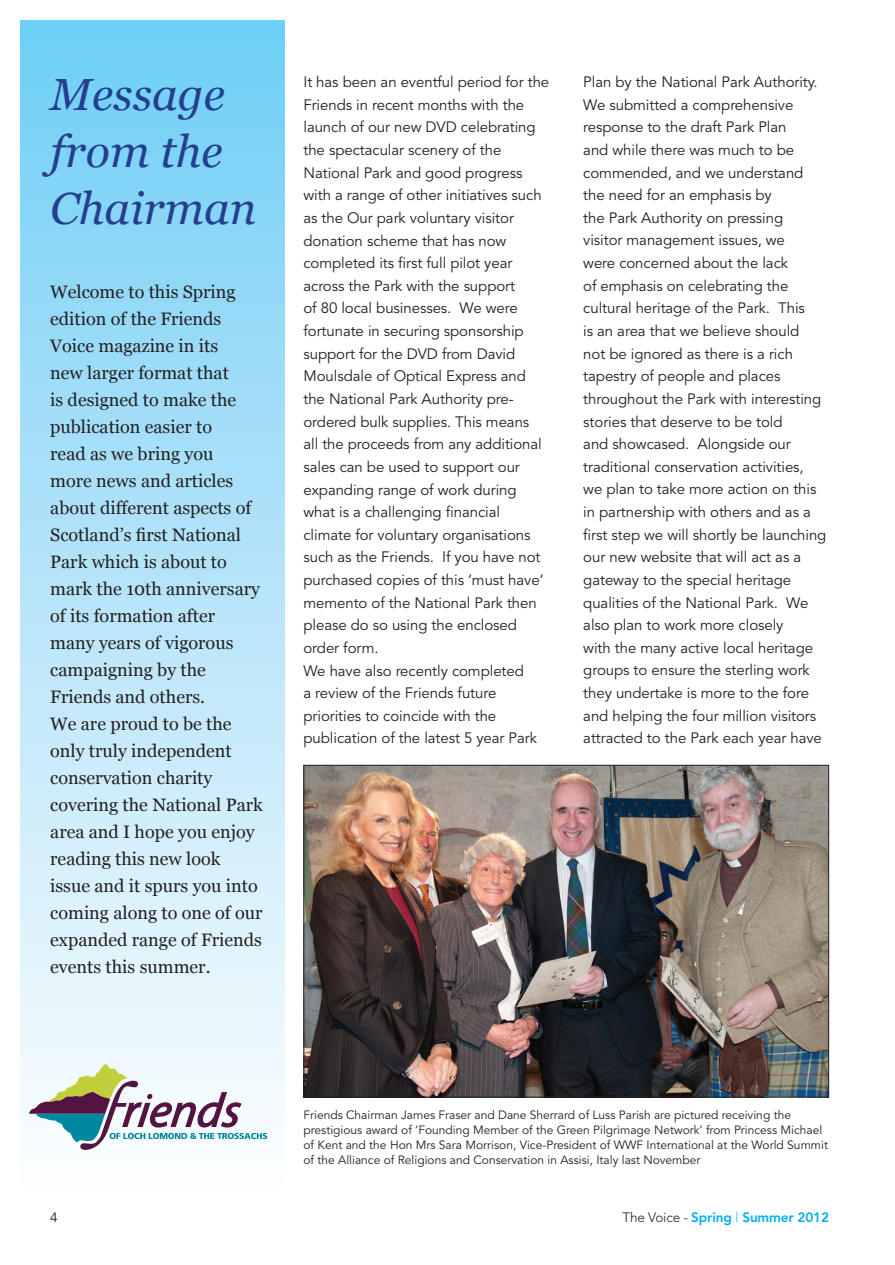
<style>
.page{position:relative;width:895px;height:1265px;background:#fff}
.page>*{position:absolute;margin:0;border:0;box-sizing:border-box;transform-origin:0 0}
.t1{font:italic 45px/57px "Georgia";color:#253f8e}
.t2{font:18px/27px "Georgia";color:#231f20}
.t3{font:15px/22.6px "Avenir";letter-spacing:-.005em;color:#231f20}
.t4{font:800 13.5px "Avenir";letter-spacing:-.01em;color:#00aeef}
.t5{font:13.5px "Avenir";color:#231f20}
.t6{font:12px/15px "Avenir";color:#231f20}
.s1{font-weight:300;color:#231f20}
.s2{font-weight:300}
</style>
<div class="page">
<div style="left:20px;top:20px;width:264px;height:1178px;background:linear-gradient(to bottom,#70cef5,#fffefe)"></div>
<img style="left:305px;top:767px;width:521px;height:328px">
<svg style="left:29px;top:1063px;width:238px;height:87px"></svg>
<h1 class="t1" style="left:50px;top:66px;width:208px">Message from the<br>Chairman</h1>
<p class="t2" style="left:50px;top:278px;width:214px">Welcome to this Spring edition of the Friends<br>Voice magazine in its<br>new larger format that<br>is designed to make the publication easier to<br>read as we bring you<br>more news and articles about different aspects of<br>Scotland’s first National<br>Park which is about to mark the 10th anniversary of its formation after many years of vigorous campaigning by the<br>Friends and others.<br>We are proud to be the only truly independent conservation charity covering the National Park area and I hope you enjoy reading this new look issue and it spurs you into coming along to one of our expanded range of Friends events this summer.</p>
<p class="t3" style="left:303px;top:71px;width:247px">It has been an eventful period for the<br>Friends in recent months with the launch of our new DVD celebrating the spectacular scenery of the<br>National Park and good progress with a range of other initiatives such as the Our park voluntary visitor donation scheme that has now completed its first full pilot year across the Park with the support<br>of 80 local businesses. We were fortunate in securing sponsorship support for the DVD from David<br>Moulsdale of Optical Express and the National Park Authority pre&shy;ordered bulk supplies. This means<br>all the proceeds from any additional sales can be used to support our expanding range of work during what is a challenging financial climate for voluntary organisations such as the Friends. If you have not purchased copies of this ‘must have’ memento of the National Park then please do so using the enclosed order form.<br>We have also recently completed<br>a review of the Friends future priorities to coincide with the publication of the latest 5 year Park</p>
<p class="t3" style="left:583px;top:71px;width:244px">Plan by the National Park Authority.<br>We submitted a comprehensive response to the draft Park Plan<br>and while there was much to be commended, and we understand the need for an emphasis by<br>the Park Authority on pressing<br>visitor management issues, we<br>were concerned about the lack<br>of emphasis on celebrating the cultural heritage of the Park. This<br>is an area that we believe should<br>not be ignored as there is a rich tapestry of people and places throughout the Park with interesting stories that deserve to be told<br>and showcased. Alongside our traditional conservation activities, we plan to take more action on this in partnership with others and as a first step we will shortly be launching our new website that will act as a gateway to the special heritage qualities of the National Park. We also plan to work more closely<br>with the many active local heritage groups to ensure the sterling work they undertake is more to the fore and helping the four million visitors attracted to the Park each year have</p>
<p class="t6" style="left:303px;top:1107px;width:526px">Friends Chairman James Fraser and Dane Sherrard of Luss Parish are pictured receiving the prestigious award of ‘Founding Member of the Green Pilgrimage Network’ from Princess Michael of Kent and the Hon Mrs Sara Morrison, Vice-President of WWF International at the World Summit of the Alliance of Religions and Conservation in Assisi, Italy last November</p>
<p class="t5" style="left:50px;top:1209px;width:9px">4</p>
<p class="t4" style="left:622px;top:1209px;width:208px"><span class="s1">The Voice -</span> Spring <span class="s2">|</span> Summer 2012</p>
</div>
